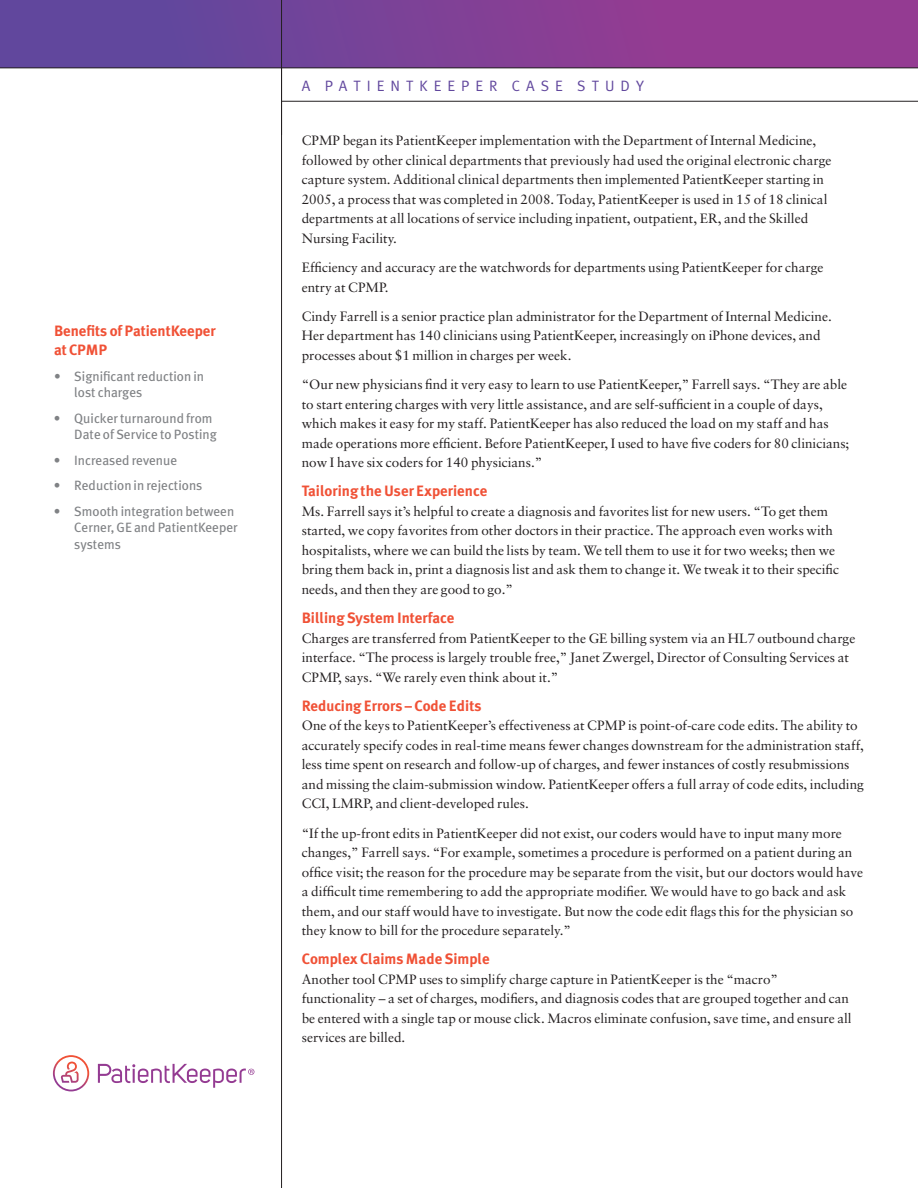
<style>
.page{position:relative;width:918px;height:1188px;background:#fff}
.page>*{position:absolute;margin:0;border:0;box-sizing:border-box;transform-origin:0 0}
.t1{font:700 15px/19.5px "Meta Plus";color:#f05136}
.t2{font:15px "Meta Plus Normal";letter-spacing:.4em;color:#61479d}
.t3{font:13.5px/19.5px "Sabon";color:#231f20}
.t4{font:13.5px/16.5px "Meta Plus";color:#808285}
</style>
<div class="page">
<hr style="left:281px;top:0;width:1px;height:1188px;background:#231f20">
<svg style="left:53px;top:1055px;width:36px;height:36px"></svg>
<svg style="left:98px;top:1064px;width:156px;height:24px"></svg>
<div style="left:0;top:0;width:918px;height:68px;background:linear-gradient(to right,#5b499e,#9f398f)"></div>
<hr style="left:281px;top:0;width:1px;height:135px;background:#231f20">
<hr style="left:0;top:68px;width:918px;height:1px;background:#231f20">
<hr style="left:282px;top:101px;width:636px;height:1px;background:#231f20">
<p class="t1" style="left:54px;top:321px;width:163px">Benefits of PatientKeeper at CPMP</p>
<p class="t4" style="left:74px;top:368px;width:131px;text-indent:-20px">• Significant reduction in lost charges</p>
<p class="t4" style="left:74px;top:410px;width:144px;text-indent:-20px">• Quicker turnaround from<br>Date of Service to Posting</p>
<p class="t4" style="left:54px;top:452px;width:125px">• Increased revenue</p>
<p class="t4" style="left:54px;top:477px;width:150px">• Reduction in rejections</p>
<p class="t4" style="left:74px;top:503px;width:165px;text-indent:-20px">• Smooth integration between<br>Cerner, GE and PatientKeeper systems</p>
<p class="t2" style="left:302px;top:77px;width:344px">A PATIENTKEEPER CASE STUDY</p>
<p class="t3" style="left:302px;top:131px;width:531px">CPMP began its PatientKeeper implementation with the Department of Internal Medicine, followed by other clinical departments that previously had used the original electronic charge capture system. Additional clinical departments then implemented PatientKeeper starting in 2005, a process that was completed in 2008. Today, PatientKeeper is used in 15 of 18 clinical departments at all locations of service including inpatient, outpatient, ER, and the Skilled Nursing Facility.</p>
<p class="t3" style="left:302px;top:258px;width:523px">Efficiency and accuracy are the watchwords for departments using PatientKeeper for charge entry at CPMP.</p>
<p class="t3" style="left:302px;top:306px;width:531px">Cindy Farrell is a senior practice plan administrator for the Department of Internal Medicine.<br>Her department has 140 clinicians using PatientKeeper, increasingly on iPhone devices, and processes about $1 million in charges per week.</p>
<p class="t3" style="left:302px;top:375px;width:549px">“Our new physicians find it very easy to learn to use PatientKeeper,” Farrell says. “They are able to start entering charges with very little assistance, and are self-sufficient in a couple of days, which makes it easy for my staff. PatientKeeper has also reduced the load on my staff and has made operations more efficient. Before PatientKeeper, I used to have five coders for 80 clinicians; now I have six coders for 140 physicians.”</p>
<p class="t1" style="left:302px;top:481px;width:187px">Tailoring the User Experience</p>
<p class="t3" style="left:302px;top:501px;width:539px">Ms. Farrell says it’s helpful to create a diagnosis and favorites list for new users. “To get them started, we copy favorites from other doctors in their practice. The approach even works with hospitalists, where we can build the lists by team. We tell them to use it for two weeks; then we bring them back in, print a diagnosis list and ask them to change it. We tweak it to their specific needs, and then they are good to go.”</p>
<p class="t1" style="left:302px;top:608px;width:154px">Billing System Interface</p>
<p class="t3" style="left:302px;top:628px;width:555px">Charges are transferred from PatientKeeper to the GE billing system via an HL7 outbound charge interface. “The process is largely trouble free,” Janet Zwergel, Director of Consulting Services at<br>CPMP, says. “We rarely even think about it.”</p>
<p class="t1" style="left:302px;top:696px;width:181px">Reducing Errors – Code Edits</p>
<p class="t3" style="left:302px;top:716px;width:564px">One of the keys to PatientKeeper’s effectiveness at CPMP is point-of-care code edits. The ability to accurately specify codes in real-time means fewer changes downstream for the administration staff, less time spent on research and follow-up of charges, and fewer instances of costly resubmissions and missing the claim-submission window. PatientKeeper offers a full array of code edits, including CCI, LMRP, and client-developed rules.</p>
<p class="t3" style="left:302px;top:823px;width:563px">“If the up-front edits in PatientKeeper did not exist, our coders would have to input many more changes,” Farrell says. “For example, sometimes a procedure is performed on a patient during an office visit; the reason for the procedure may be separate from the visit, but our doctors would have a difficult time remembering to add the appropriate modifier. We would have to go back and ask them, and our staff would have to investigate. But now the code edit flags this for the physician so they know to bill for the procedure separately.”</p>
<p class="t1" style="left:302px;top:949px;width:189px">Complex Claims Made Simple</p>
<p class="t3" style="left:302px;top:969px;width:551px">Another tool CPMP uses to simplify charge capture in PatientKeeper is the “macro” functionality – a set of charges, modifiers, and diagnosis codes that are grouped together and can be entered with a single tap or mouse click. Macros eliminate confusion, save time, and ensure all services are billed.</p>
</div>
